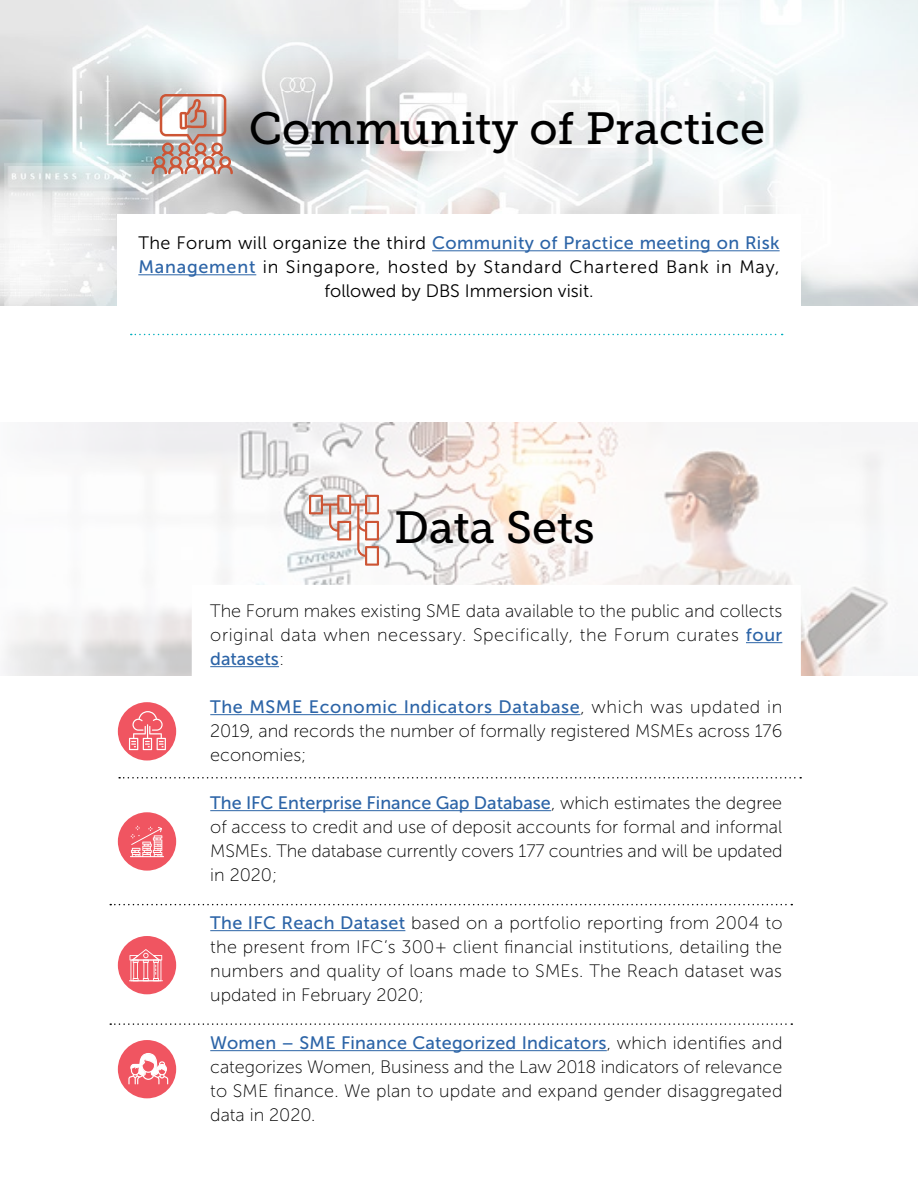
<style>
.page{position:relative;width:918px;height:1188px;background:#fff}
.page>*{position:absolute;margin:0;border:0;box-sizing:border-box;transform-origin:0 0}
.Page_Header_-_Blue{font:45px "Museo Slab 500";color:#000}
.BODY{font:18px/24px "Museo Sans 100";color:#000;text-align:justify}
.BODY-2{font:18px/24px "Museo Sans 300";letter-spacing:.045em;color:#000;text-align:center}
.s1{font-family:"Museo Sans 500";color:#2c64a7}
</style>
<div class="page">
<img style="left:4px;top:423px;width:914px;height:252px">
<img style="left:0;top:0;width:918px;height:305px">
<div style="left:193px;top:586px;width:607px;height:555px;background:#fff"></div>
<hr style="left:746px;top:642px;width:36px;height:1px;background:#2c64a7">
<hr style="left:210px;top:666px;width:69px;height:1px;background:#2c64a7">
<hr style="left:210px;top:714px;width:370px;height:1px;background:#2c64a7">
<hr style="left:210px;top:810px;width:341px;height:1px;background:#2c64a7">
<hr style="left:210px;top:930px;width:195px;height:1px;background:#2c64a7">
<hr style="left:210px;top:1050px;width:397px;height:1px;background:#2c64a7">
<div style="left:117px;top:214px;width:684px;height:182px;background:#fff"></div>
<hr style="left:432px;top:250px;width:348px;height:1px;background:#2c64a7">
<hr style="left:138px;top:274px;width:118px;height:1px;background:#2c64a7">
<svg style="left:152px;top:94px;width:81px;height:80px"></svg>
<svg style="left:309px;top:495px;width:70px;height:71px"></svg>
<div style="left:118px;top:812px;width:58px;height:59px;background:#f05561;border-radius:50%"></div>
<div style="left:118px;top:702px;width:58px;height:59px;background:#f05561;border-radius:50%"></div>
<div style="left:118px;top:936px;width:58px;height:58px;background:#f05561;border-radius:50%"></div>
<div style="left:118px;top:1040px;width:58px;height:58px;background:#f05561;border-radius:50%"></div>
<svg style="left:129px;top:711px;width:37px;height:39px"></svg>
<svg style="left:130px;top:826px;width:34px;height:31px"></svg>
<hr style="left:129px;top:980px;width:34px;height:1px;background:#fff">
<svg style="left:130px;top:949px;width:32px;height:32px"></svg>
<svg style="left:128px;top:1053px;width:40px;height:31px"></svg>
<svg style="left:119px;top:777px;width:682px;height:2px"></svg>
<svg style="left:131px;top:334px;width:652px;height:1px"></svg>
<svg style="left:110px;top:904px;width:682px;height:1px"></svg>
<svg style="left:110px;top:1023px;width:682px;height:2px"></svg>
<p class="Page_Header_-_Blue" style="left:249px;top:104px;width:518px">Community of Practice</p>
<p class="BODY-2" style="left:138px;top:231px;width:643px">The Forum will organize the third <span class="s1">Community of Practice meeting on Risk<br>Management</span> in Singapore, hosted by Standard Chartered Bank in May, followed by DBS Immersion visit.</p>
<p class="Page_Header_-_Blue" style="left:394px;top:502px;width:202px">Data Sets</p>
<p class="BODY" style="left:210px;top:599px;width:574px">The Forum makes existing SME data available to the public and collects original data when necessary. Specifically, the Forum curates <span class="s1">four datasets</span>:</p>
<p class="BODY" style="left:210px;top:695px;width:574px"><span class="s1">The MSME Economic Indicators Database</span>, which was updated in 2019, and records the number of formally registered MSMEs across 176 economies;</p>
<p class="BODY" style="left:210px;top:791px;width:574px"><span class="s1">The IFC Enterprise Finance Gap Database</span>, which estimates the degree of access to credit and use of deposit accounts for formal and informal MSMEs. The database currently covers 177 countries and will be updated in 2020;</p>
<p class="BODY" style="left:210px;top:911px;width:574px"><span class="s1">The IFC Reach Dataset</span> based on a portfolio reporting from 2004 to the present from IFC’s 300+ client financial institutions, detailing the numbers and quality of loans made to SMEs. The Reach dataset was updated in February 2020;</p>
<p class="BODY" style="left:210px;top:1031px;width:574px"><span class="s1">Women – SME Finance Categorized Indicators</span>, which identifies and categorizes Women, Business and the Law 2018 indicators of relevance to SME finance. We plan to update and expand gender disaggregated data in 2020.</p>
</div>
